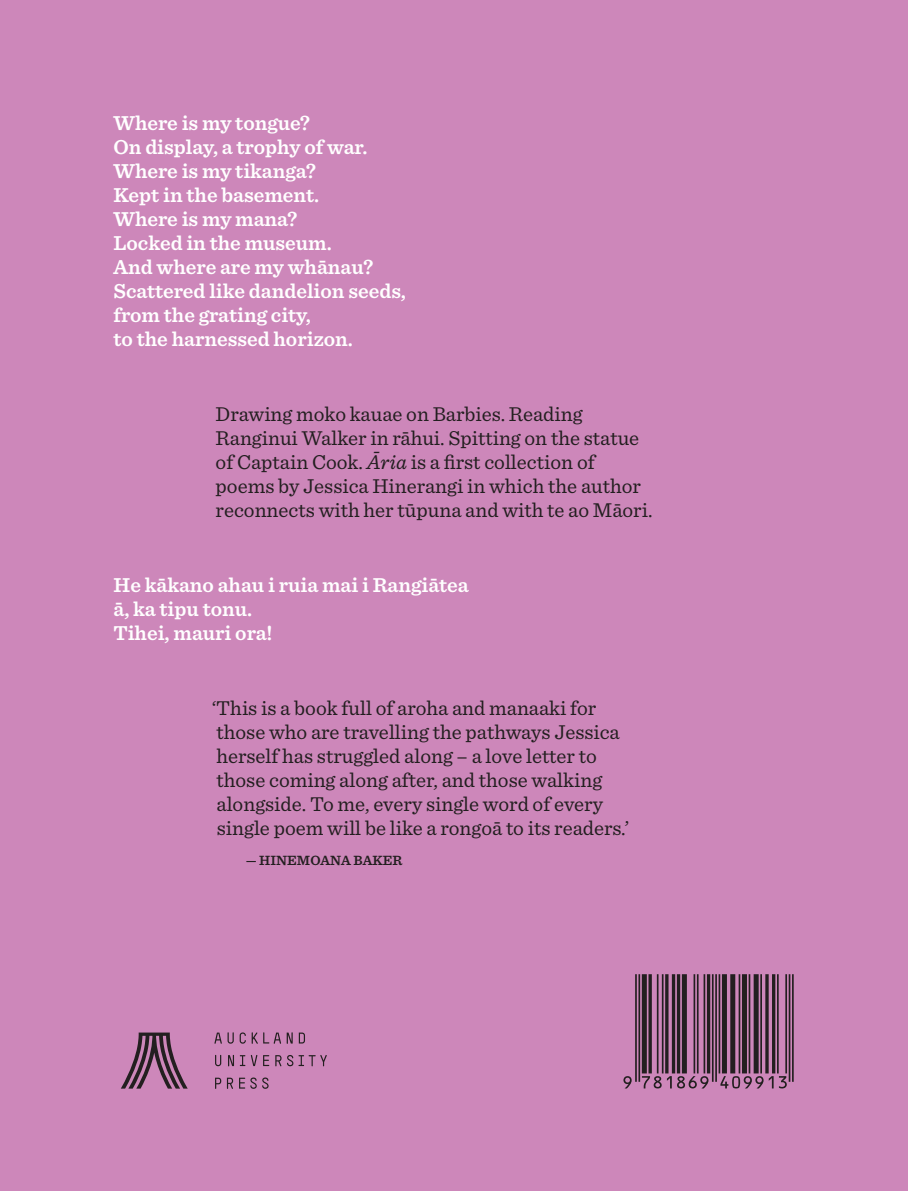
<style>
.page{position:relative;width:908px;height:1191px;background:#fff}
.page>*{position:absolute;margin:0;border:0;box-sizing:border-box;transform-origin:0 0}
.t1{font:21px/24px "Sentinel";color:#231f20}
.t2{font:600 21px/24px "Sentinel";color:#fff}
.t3{font:600 14px "Sentinel";color:#231f20}
.s1{font-style:italic}
</style>
<div class="page">
<svg style="left:907px;top:0;width:1px;height:1191px"></svg>
<div style="left:0;top:0;width:907px;height:1191px;background:#cd87ba"></div>
<svg style="left:623px;top:974px;width:170px;height:114px"></svg>
<svg style="left:121px;top:1032px;width:67px;height:56px"></svg>
<svg style="left:214px;top:1032px;width:78px;height:11px"></svg>
<svg style="left:299px;top:1032px;width:6px;height:11px"></svg>
<svg style="left:215px;top:1055px;width:6px;height:11px"></svg>
<svg style="left:228px;top:1055px;width:6px;height:11px"></svg>
<svg style="left:240px;top:1055px;width:5px;height:11px"></svg>
<svg style="left:251px;top:1055px;width:6px;height:11px"></svg>
<svg style="left:263px;top:1055px;width:6px;height:11px"></svg>
<svg style="left:275px;top:1055px;width:6px;height:11px"></svg>
<svg style="left:287px;top:1055px;width:40px;height:11px"></svg>
<svg style="left:215px;top:1077px;width:6px;height:12px"></svg>
<svg style="left:227px;top:1077px;width:6px;height:12px"></svg>
<svg style="left:239px;top:1077px;width:29px;height:11px"></svg>
<p class="t2" style="left:113px;top:110px;width:294px">Where is my tongue?<br>On display, a trophy of war.<br>Where is my tikanga?<br>Kept in the basement.<br>Where is my mana?<br>Locked in the museum.<br>And where are my whānau?<br>Scattered like dandelion seeds, from the grating city,<br>to the harnessed horizon.</p>
<p class="t1" style="left:215px;top:401px;width:438px">Drawing moko kauae on Barbies. Reading Ranginui Walker in rāhui. Spitting on the statue of Captain Cook. <span class="s1">Āria</span> is a first collection of poems by Jessica Hinerangi in which the author reconnects with her tūpuna and with te ao Māori.</p>
<p class="t2" style="left:113px;top:572px;width:356px">He kākano ahau i ruia mai i Rangiātea ā, ka tipu tonu.<br>Tihei, mauri ora!</p>
<p class="t1" style="left:212px;top:695px;width:419px">‘This is a book full of aroha and manaaki for those who are travelling the pathways Jessica herself has struggled along – a love letter to those coming along after, and those walking alongside. To me, every single word of every single poem will be like a rongoā to its readers.’</p>
<p class="t3" style="left:245px;top:849px;width:158px">— HINEMOANA BAKER</p>
</div>
